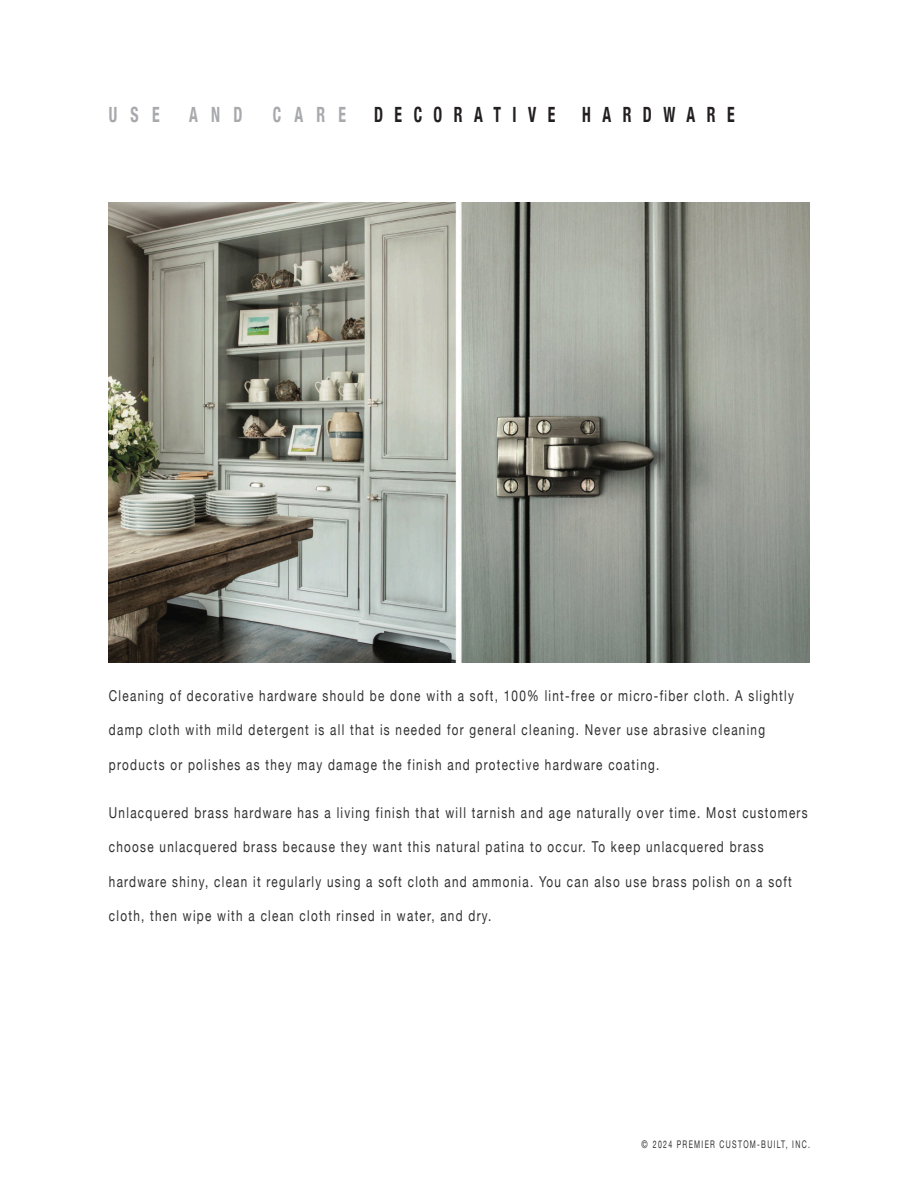
<style>
.page{position:relative;width:918px;height:1188px;background:#fff}
.page>*{position:absolute;margin:0;border:0;box-sizing:border-box;transform-origin:0 0}
.Subtitle{font:700 condensed 21px "Helvetica Neue";letter-spacing:.73em;color:#231f20;scale:.75 1}
.t1{font:700 condensed 21px "Helvetica Neue";letter-spacing:.84em;color:#a8a9ad;scale:.75 1}
.BODY{font:15px "Helvetica Neue";letter-spacing:.11em;color:#312f30;scale:.78 1}
.t2{font:10.5px "Helvetica Neue";letter-spacing:.19em;color:#312f30;scale:.75 1}
</style>
<div class="page">
<img style="left:108px;top:202px;width:702px;height:460px">
<h1 class="t1" style="left:109px;top:97px;width:69px">USE</h1>
<h1 class="t1" style="left:189px;top:97px;width:73px">AND</h1>
<h1 class="t1" style="left:273px;top:97px;width:99px">CARE</h1>
<p class="Subtitle" style="left:374px;top:97px;width:243px">DECORATIVE</p>
<p class="Subtitle" style="left:582px;top:97px;width:205px">HARDWARE</p>
<p class="BODY" style="left:109px;top:685px;width:880px">Cleaning of decorative hardware should be done with a soft, 100% lint-free or micro-fiber cloth. A slightly</p>
<p class="BODY" style="left:109px;top:719px;width:843px">damp cloth with mild detergent is all that is needed for general cleaning. Never use abrasive cleaning</p>
<p class="BODY" style="left:109px;top:754px;width:707px">products or polishes as they may damage the finish and protective hardware coating.</p>
<p class="BODY" style="left:109px;top:802px;width:897px">Unlacquered brass hardware has a living finish that will tarnish and age naturally over time. Most customers</p>
<p class="BODY" style="left:109px;top:836px;width:841px">choose unlacquered brass because they want this natural patina to occur. To keep unlacquered brass</p>
<p class="BODY" style="left:109px;top:871px;width:877px">hardware shiny, clean it regularly using a soft cloth and ammonia. You can also use brass polish on a soft</p>
<p class="BODY" style="left:109px;top:905px;width:492px">cloth, then wipe with a clean cloth rinsed in water, and dry.</p>
<p class="t2" style="left:641px;top:1137px;width:226px">© 2024 PREMIER CUSTOM-BUILT, INC.</p>
</div>
